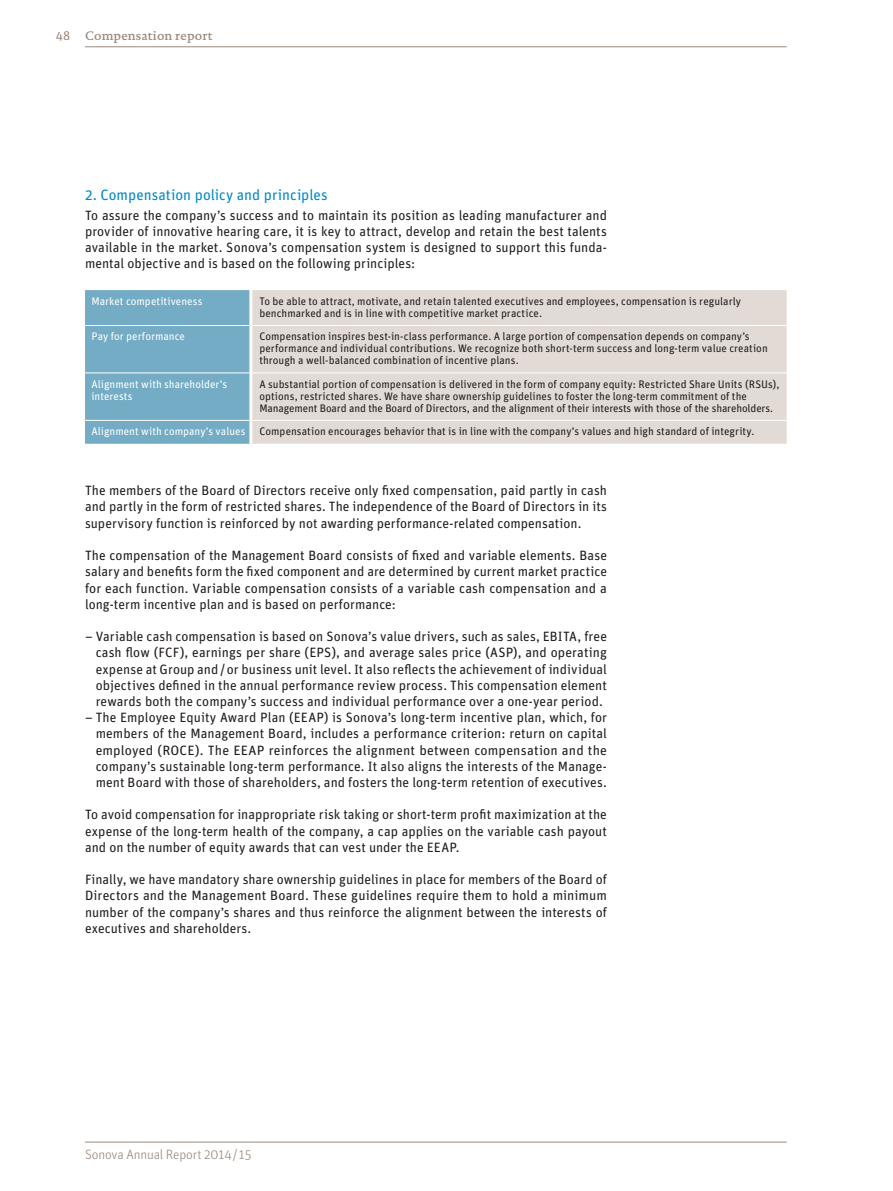
<style>
.page{position:relative;width:893px;height:1191px;background:#fff}
.page>*{position:absolute;margin:0;border:0;box-sizing:border-box;transform-origin:0 0}
.t1{font:15px "Unit OT";color:#0089c4}
.t2{font:13.5px/16.2px "Unit OT";letter-spacing:.005em;color:#211c1e;text-align:justify}
.t3{font:300 13.5px "Unit OT";letter-spacing:-.01em;color:#9a887d}
.t4{font:500 12.6px "DTL Documenta TOT";letter-spacing:.01em;color:#9a887d}
.t5{font:10.95px/12px "Unit OT";letter-spacing:.005em;color:#211c1e}
.t6{font:10.95px/12px "Unit OT";letter-spacing:.005em;color:#fff}
.s1{font-family:"Unit OT";font-weight:400}
</style>
<div class="page">
<div style="left:85px;top:290px;width:164px;height:154px;background:#73acc4"></div>
<div style="left:252px;top:290px;width:535px;height:154px;background:#e2dbd5"></div>
<hr style="left:85px;top:325px;width:164px;height:1px;background:#fff">
<hr style="left:252px;top:325px;width:535px;height:1px;background:#fff">
<hr style="left:85px;top:372px;width:164px;height:1px;background:#fff">
<hr style="left:252px;top:372px;width:535px;height:1px;background:#fff">
<hr style="left:85px;top:420px;width:164px;height:1px;background:#fff">
<hr style="left:252px;top:420px;width:535px;height:1px;background:#fff">
<hr style="left:85px;top:46px;width:702px;height:1px;background:#9a887d">
<hr style="left:85px;top:1141px;width:702px;height:1px;background:#9a887d">
<p class="t4" style="left:56px;top:28px;width:158px"><span class="s1">48</span> Compensation report</p>
<p class="t1" style="left:85px;top:185px;width:244px">2. Compensation policy and principles</p>
<p class="t2" style="left:85px;top:207px;width:523px">To assure the company’s success and to maintain its position as leading manufacturer and provider of innovative hearing care, it is key to attract, develop and retain the best talents available in the market. Sonova’s compensation system is designed to support this funda&shy;mental objective and is based on the following principles:</p>
<p class="t6" style="left:91px;top:295px;width:113px">Market competitiveness</p>
<p class="t5" style="left:259px;top:295px;width:483px">To be able to attract, motivate, and retain talented executives and employees, compensation is regularly benchmarked and is in line with competitive market practice.</p>
<p class="t6" style="left:91px;top:330px;width:95px">Pay for performance</p>
<p class="t5" style="left:259px;top:330px;width:510px">Compensation inspires best-in-class performance. A large portion of compensation depends on company’s performance and individual contributions. We recognize both short-term success and long-term value creation through a well-balanced combination of incentive plans.</p>
<p class="t6" style="left:91px;top:378px;width:137px">Alignment with shareholder’s interests</p>
<p class="t5" style="left:259px;top:378px;width:521px">A substantial portion of compensation is delivered in the form of company equity: Restricted Share Units (RSUs), options, restricted shares. We have share ownership guidelines to foster the long-term commitment of the<br>Management Board and the Board of Directors, and the alignment of their interests with those of the shareholders.</p>
<p class="t6" style="left:91px;top:425px;width:156px">Alignment with company’s values</p>
<p class="t5" style="left:259px;top:425px;width:497px">Compensation encourages behavior that is in line with the company’s values and high standard of integrity.</p>
<p class="t2" style="left:85px;top:482px;width:523px">The members of the Board of Directors receive only fixed compensation, paid partly in cash and partly in the form of restricted shares. The independence of the Board of Directors in its supervisory function is reinforced by not awarding performance-related compensation.</p>
<p class="t2" style="left:85px;top:547px;width:523px">The compensation of the Management Board consists of fixed and variable elements. Base salary and benefits form the fixed component and are determined by current market practice for each function. Variable compensation consists of a variable cash compensation and a long-term incentive plan and is based on performance:</p>
<p class="t2" style="left:96px;top:628px;width:513px;text-indent:-11px">– Variable cash compensation is based on Sonova’s value drivers, such as sales, EBITA, free cash flow (FCF), earnings per share (EPS), and average sales price (ASP), and operating expense at Group and/or business unit level. It also reflects the achievement of individual objectives defined in the annual performance review process. This compensation element rewards both the company’s success and individual performance over a one-year period.</p>
<p class="t2" style="left:96px;top:709px;width:513px;text-indent:-11px">– The Employee Equity Award Plan (EEAP) is Sonova’s long-term incentive plan, which, for members of the Management Board, includes a performance criterion: return on capital employed (ROCE). The EEAP reinforces the alignment between compensation and the company’s sustainable long-term performance. It also aligns the interests of the Manage&shy;ment Board with those of shareholders, and fosters the long-term retention of executives.</p>
<p class="t2" style="left:85px;top:806px;width:523px">To avoid compensation for inappropriate risk taking or short-term profit maximization at the expense of the long-term health of the company, a cap applies on the variable cash payout and on the number of equity awards that can vest under the EEAP.</p>
<p class="t2" style="left:85px;top:871px;width:523px">Finally, we have mandatory share ownership guidelines in place for members of the Board of Directors and the Management Board. These guidelines require them to hold a minimum number of the company’s shares and thus reinforce the alignment between the interests of executives and shareholders.</p>
<p class="t3" style="left:85px;top:1146px;width:168px">Sonova Annual Report 2014/15</p>
</div>
